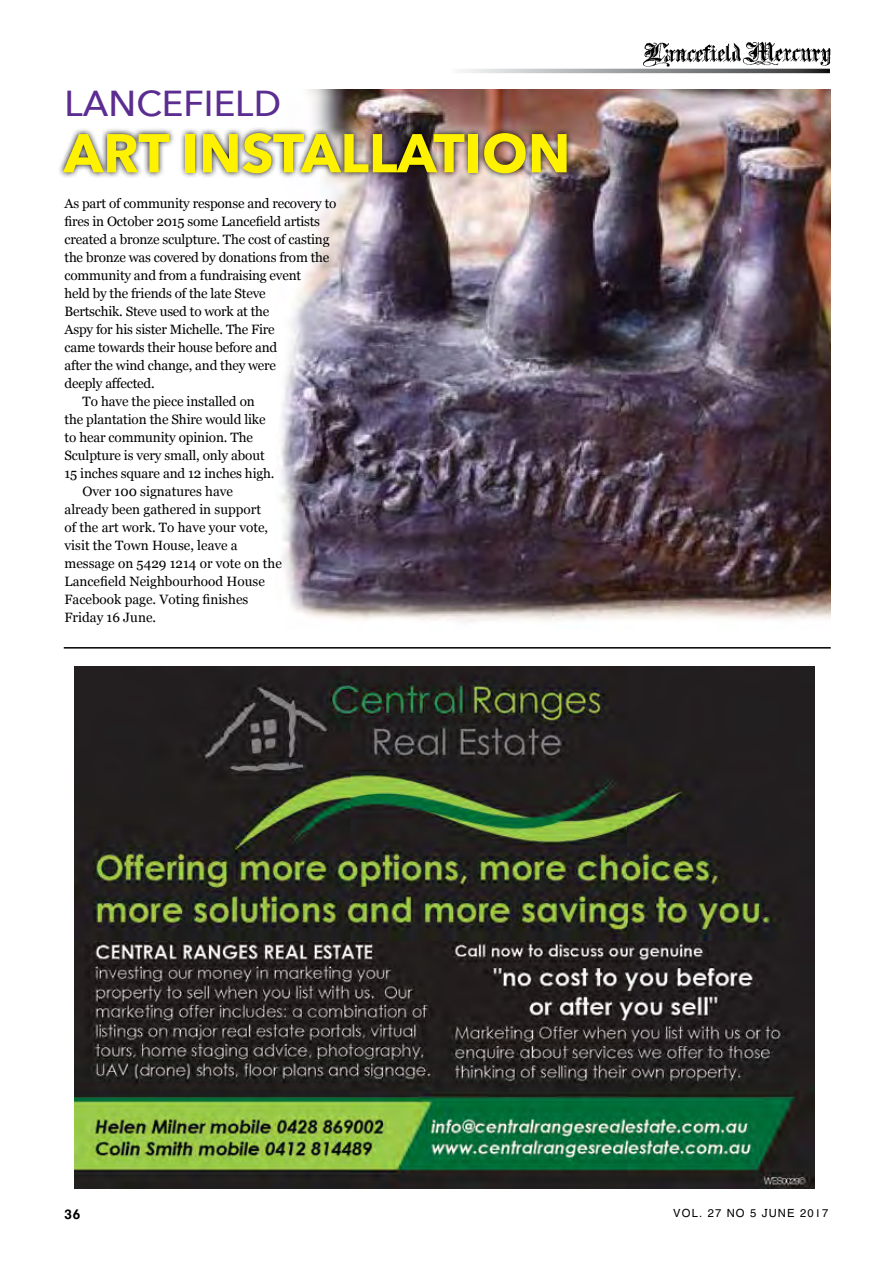
<style>
.page{position:relative;width:893px;height:1263px;background:#fff}
.page>*{position:absolute;margin:0;border:0;box-sizing:border-box;transform-origin:0 0}
.t1{font:700 54px "Avenir Next";color:#fff200}
.t2{font:500 36px "Avenir Next";color:#5c2d91}
.t3{font:13.5px "Georgia";letter-spacing:-.015em;color:#000}
.t4{font:700 13.5px "Helvetica Textbook";color:#000}
.t5{font:11.25px "Helvetica Textbook";letter-spacing:.1em;color:#000}
</style>
<div class="page">
<img style="left:280px;top:90px;width:551px;height:532px">
<img style="left:74px;top:666px;width:741px;height:523px">
<hr style="left:64px;top:647px;width:767px;height:1px;background:#000">
<img style="left:59px;top:126px;width:514px;height:54px">
<img style="left:643px;top:41px;width:188px;height:28px">
<svg style="left:461px;top:69px;width:369px;height:4px"></svg>
<h2 class="t2" style="left:65px;top:82px;width:118px">LANCEFIELD</h2>
<h1 class="t1" style="left:301px;top:120px;width:167px">ALLATION</h1>
<h1 class="t1" style="left:64px;top:120px;width:149px">ART INST</h1>
<p class="t3" style="left:65px;top:193px;width:273px">As part of community response and recovery to</p>
<p class="t3" style="left:65px;top:211px;width:257px">fires in October 2015 some Lancefield artists</p>
<p class="t3" style="left:65px;top:229px;width:266px">created a bronze sculpture. The cost of casting</p>
<p class="t3" style="left:65px;top:247px;width:266px">the bronze was covered by donations from the</p>
<p class="t3" style="left:65px;top:265px;width:238px">community and from a fundraising event</p>
<p class="t3" style="left:65px;top:283px;width:203px">held by the friends of the late Steve</p>
<p class="t3" style="left:65px;top:301px;width:206px">Bertschik. Steve used to work at the</p>
<p class="t3" style="left:65px;top:319px;width:212px">Aspy for his sister Michelle. The Fire</p>
<p class="t3" style="left:65px;top:337px;width:214px">came towards their house before and</p>
<p class="t3" style="left:65px;top:355px;width:213px">after the wind change, and they were</p>
<p class="t3" style="left:65px;top:373px;width:92px">deeply affected.</p>
<p class="t3" style="left:83px;top:391px;width:174px">To have the piece installed on</p>
<p class="t3" style="left:65px;top:409px;width:203px">the plantation the Shire would like</p>
<p class="t3" style="left:65px;top:427px;width:190px">to hear community opinion. The</p>
<p class="t3" style="left:65px;top:445px;width:202px">Sculpture is very small, only about</p>
<p class="t3" style="left:65px;top:463px;width:212px">15 inches square and 12 inches high.</p>
<p class="t3" style="left:83px;top:481px;width:152px">Over 100 signatures have</p>
<p class="t3" style="left:65px;top:499px;width:198px">already been gathered in support</p>
<p class="t3" style="left:65px;top:517px;width:205px">of the art work. To have your vote,</p>
<p class="t3" style="left:65px;top:535px;width:175px">visit the Town House, leave a</p>
<p class="t3" style="left:65px;top:553px;width:219px">message on 5429 1214 or vote on the</p>
<p class="t3" style="left:65px;top:571px;width:202px">Lancefield Neighbourhood House</p>
<p class="t3" style="left:65px;top:589px;width:185px">Facebook page. Voting finishes</p>
<p class="t3" style="left:65px;top:607px;width:93px">Friday 16 June.</p>
<p class="t4" style="left:64px;top:1205px;width:17px">36</p>
<p class="t5" style="left:673px;top:1206px;width:157px">VOL. 27 NO 5 JUN E 2017</p>
</div>
